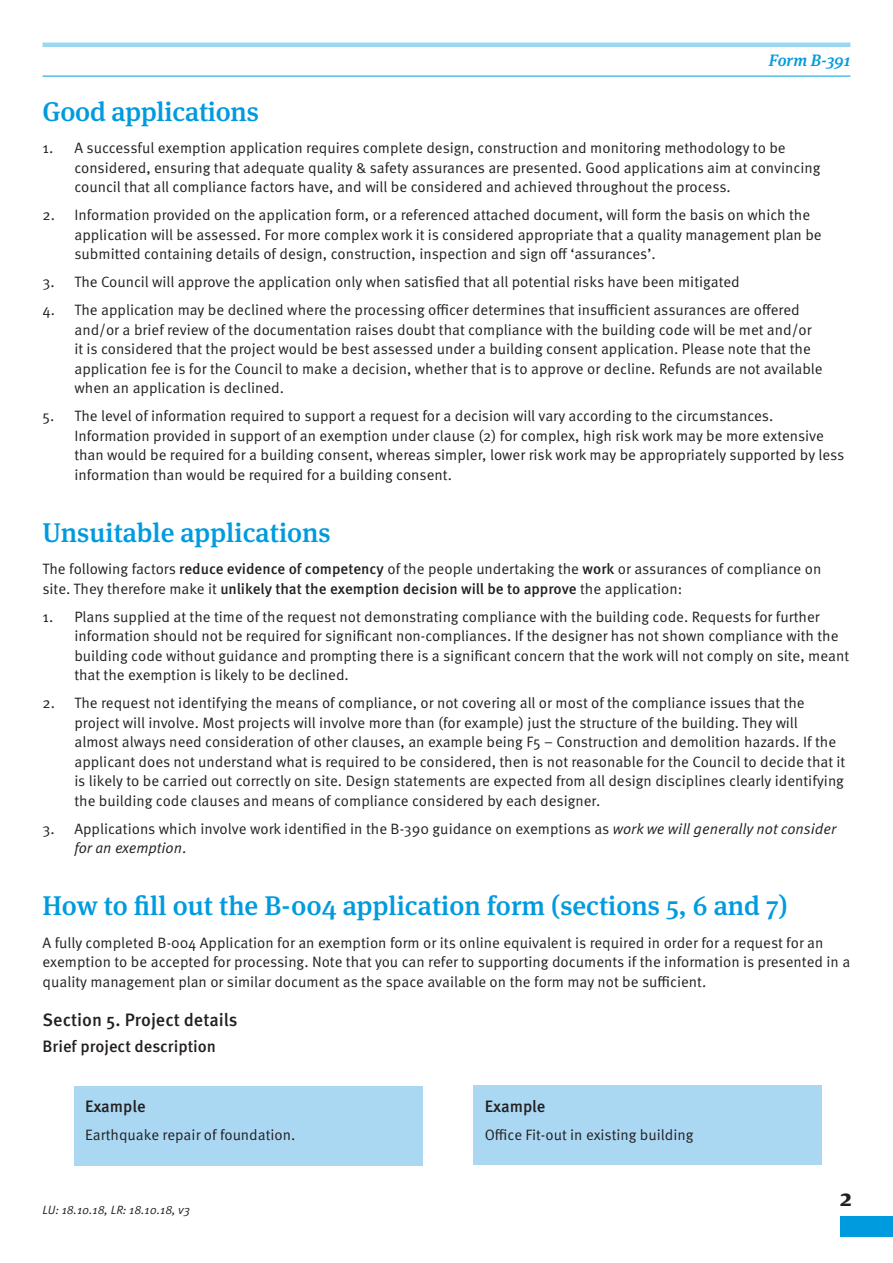
<style>
.page{position:relative;width:893px;height:1263px;background:#fff}
.page>*{position:absolute;margin:0;border:0;box-sizing:border-box;transform-origin:0 0}
.t1{font:500 27px "Meta Serif Pro";color:#009bde}
.t2{font:700 24px "Meta Serif Pro";color:#231f20}
.t3{font:500 18px "Meta Pro";color:#231f20}
.t4{font:500 16.5px "Meta Pro";color:#231f20}
.t5{font:italic 500 16.5px "Meta Serif Pro";color:#009bde}
.t6{font:15px/19.5px "Meta Pro";color:#231f20}
.t7{font:italic 12px "Meta Pro";color:#231f20}
.s1{font-weight:500}
.s2{font-style:italic}
</style>
<div class="page">
<hr style="left:43px;top:43px;width:807px;height:4px;background:#9ad7f1">
<hr style="left:43px;top:76px;width:807px;height:1px;background:#009bde">
<div style="left:841px;top:1216px;width:52px;height:20px;background:#009bde"></div>
<div style="left:74px;top:1086px;width:348px;height:79px;background:#aad8f3"></div>
<div style="left:473px;top:1085px;width:349px;height:80px;background:#aad8f3"></div>
<p class="t5" style="left:769px;top:48px;width:83px">Form B-391</p>
<h1 class="t1" style="left:43px;top:91px;width:218px">Good applications</h1>
<p class="t6" style="left:74px;top:138px;width:747px;text-indent:-32px">1. A successful exemption application requires complete design, construction and monitoring methodology to be considered, ensuring that adequate quality &amp; safety assurances are presented. Good applications aim at convincing council that all compliance factors have, and will be considered and achieved throughout the process.</p>
<p class="t6" style="left:74px;top:205px;width:749px;text-indent:-32px">2. Information provided on the application form, or a referenced attached document, will form the basis on which the application will be assessed. For more complex work it is considered appropriate that a quality management plan be submitted containing details of design, construction, inspection and sign off ‘assurances’.</p>
<p class="t6" style="left:43px;top:272px;width:699px">3. The Council will approve the application only when satisfied that all potential risks have been mitigated</p>
<p class="t6" style="left:74px;top:300px;width:750px;text-indent:-32px">4. The application may be declined where the processing officer determines that insufficient assurances are offered and/or a brief review of the documentation raises doubt that compliance with the building code will be met and/or it is considered that the project would be best assessed under a building consent application. Please note that the application fee is for the Council to make a decision, whether that is to approve or decline. Refunds are not available when an application is declined.</p>
<p class="t6" style="left:74px;top:406px;width:772px;text-indent:-32px">5. The level of information required to support a request for a decision will vary according to the circumstances.<br>Information provided in support of an exemption under clause (2) for complex, high risk work may be more extensive than would be required for a building consent, whereas simpler, lower risk work may be appropriately supported by less information than would be required for a building consent.</p>
<h1 class="t1" style="left:43px;top:512px;width:290px">Unsuitable applications</h1>
<p class="t6" style="left:43px;top:559px;width:780px">The following factors <span class="s1">reduce evidence of competency</span> of the people undertaking the <span class="s1">work</span> or assurances of compliance on site. They therefore make it <span class="s1">unlikely that the exemption decision will be to approve</span> the application:</p>
<p class="t6" style="left:74px;top:607px;width:776px;text-indent:-32px">1. Plans supplied at the time of the request not demonstrating compliance with the building code. Requests for further information should not be required for significant non-compliances. If the designer has not shown compliance with the building code without guidance and prompting there is a significant concern that the work will not comply on site, meant that the exemption is likely to be declined.</p>
<p class="t6" style="left:74px;top:693px;width:772px;text-indent:-32px">2. The request not identifying the means of compliance, or not covering all or most of the compliance issues that the project will involve. Most projects will involve more than (for example) just the structure of the building. They will almost always need consideration of other clauses, an example being F5 – Construction and demolition hazards. If the applicant does not understand what is required to be considered, then is not reasonable for the Council to decide that it is likely to be carried out correctly on site. Design statements are expected from all design disciplines clearly identifying the building code clauses and means of compliance considered by each designer.</p>
<p class="t6" style="left:74px;top:819px;width:764px;text-indent:-32px">3. Applications which involve work identified in the B-390 guidance on exemptions as <span class="s2">work we will generally not consider for an exemption</span>.</p>
<h1 class="t1" style="left:43px;top:885px;width:747px">How to fill out the B-004 application form (sections 5, 6 and 7)</h1>
<p class="t6" style="left:43px;top:933px;width:809px">A fully completed B-004 Application for an exemption form or its online equivalent is required in order for a request for an exemption to be accepted for processing. Note that you can refer to supporting documents if the information is presented in a quality management plan or similar document as the space available on the form may not be sufficient.</p>
<p class="t3" style="left:43px;top:1008px;width:196px">Section 5. Project details</p>
<p class="t4" style="left:43px;top:1036px;width:175px">Brief project description</p>
<p class="t4" style="left:85px;top:1096px;width:62px">Example</p>
<p class="t6" style="left:85px;top:1125px;width:212px">Earthquake repair of foundation.</p>
<p class="t7" style="left:43px;top:1201px;width:149px">LU: 18.10.18, LR: 18.10.18, v3</p>
<p class="t4" style="left:485px;top:1096px;width:62px">Example</p>
<p class="t6" style="left:485px;top:1125px;width:210px">Office Fit-out in existing building</p>
<h2 class="t2" style="left:840px;top:1178px;width:13px">2</h2>
</div>
